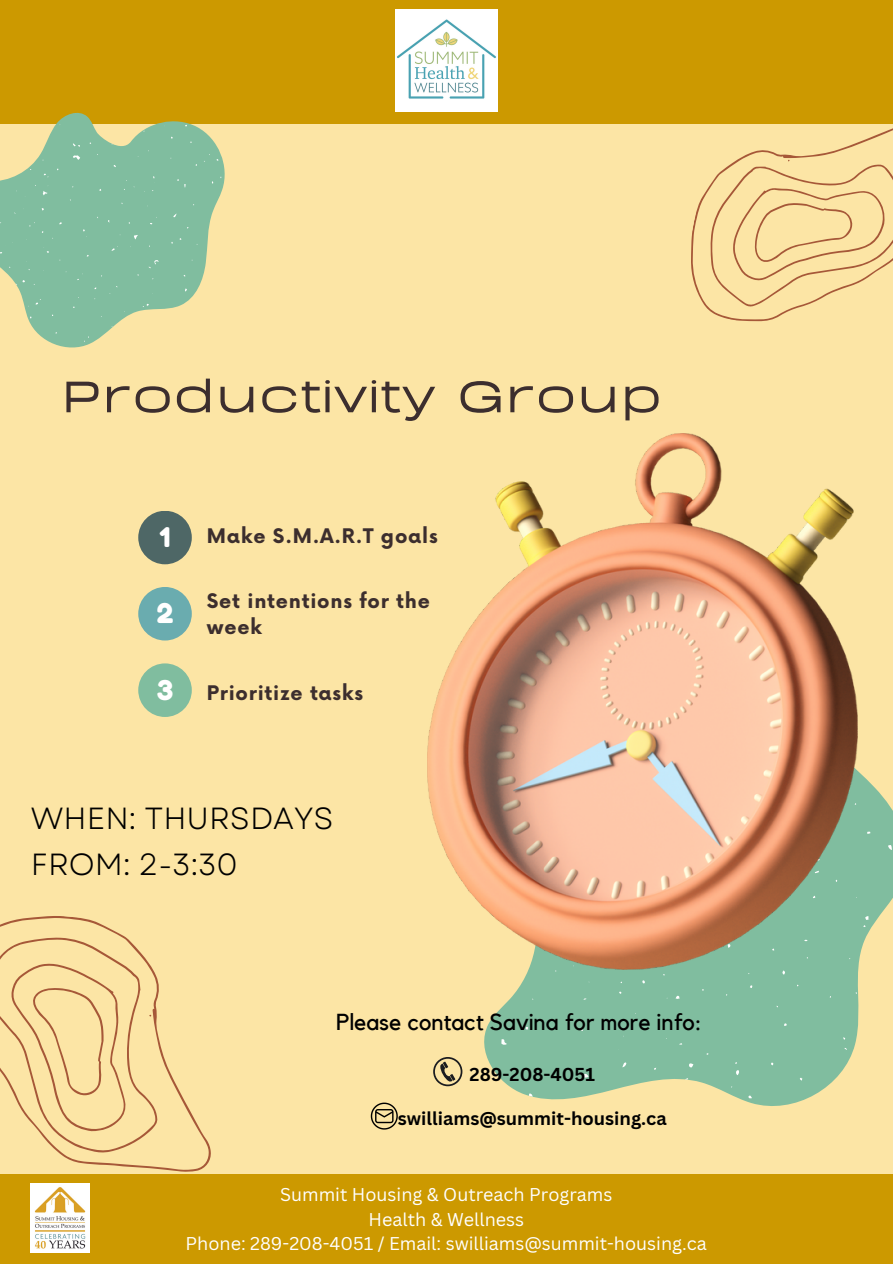
<style>
.page{position:relative;width:893px;height:1264px;background:#fff}
.page>*{position:absolute;margin:0;border:0;box-sizing:border-box;transform-origin:0 0}
.t1{font:700 51px "BD Sans";color:#3c2e2e}
.t2{font:30.6px/46.3px "Garet";color:#000}
.t3{font:27.15px "Fredoka One";color:#fff}
.t4{font:23.1px "Kollektif";color:#000}
.t5{font:700 19.65px/26.5px "Now";letter-spacing:.04em;color:#3c2e2e}
.t6{font:700 18.15px "Canva Sans";color:#000}
.t7{font:18px "Canva Sans";color:#fff}
</style>
<div class="page">
<div style="left:0;top:0;width:892px;height:1263px;background:#fce5a5"></div>
<div style="left:0;top:0;width:892px;height:124px;background:#c90"></div>
<div style="left:0;top:1174px;width:892px;height:89px;background:#c90"></div>
<img style="left:396px;top:10px;width:101px;height:101px">
<img style="left:31px;top:1183px;width:58px;height:68px">
<svg style="left:370px;top:706px;width:522px;height:424px"></svg>
<svg style="left:641px;top:979px;width:4px;height:4px"></svg>
<svg style="left:528px;top:1092px;width:4px;height:5px"></svg>
<svg style="left:887px;top:844px;width:5px;height:6px"></svg>
<svg style="left:621px;top:1062px;width:6px;height:5px"></svg>
<svg style="left:688px;top:1062px;width:6px;height:6px"></svg>
<svg style="left:799px;top:1077px;width:3px;height:4px"></svg>
<svg style="left:618px;top:991px;width:4px;height:3px"></svg>
<svg style="left:674px;top:995px;width:6px;height:4px"></svg>
<svg style="left:781px;top:970px;width:4px;height:4px"></svg>
<svg style="left:582px;top:1072px;width:6px;height:6px"></svg>
<svg style="left:734px;top:1062px;width:6px;height:13px"></svg>
<svg style="left:747px;top:1094px;width:5px;height:5px"></svg>
<svg style="left:783px;top:1022px;width:4px;height:4px"></svg>
<svg style="left:863px;top:915px;width:6px;height:12px"></svg>
<svg style="left:684px;top:1077px;width:4px;height:3px"></svg>
<svg style="left:500px;top:1038px;width:7px;height:8px"></svg>
<img style="left:427px;top:433px;width:430px;height:536px">
<svg style="left:0;top:112px;width:225px;height:236px;fill:#80bd9f"></svg>
<svg style="left:72px;top:113px;width:4px;height:7px"></svg>
<svg style="left:41px;top:207px;width:3px;height:4px"></svg>
<svg style="left:149px;top:217px;width:8px;height:8px"></svg>
<svg style="left:184px;top:288px;width:3px;height:4px"></svg>
<svg style="left:72px;top:153px;width:9px;height:8px"></svg>
<svg style="left:152px;top:176px;width:3px;height:7px"></svg>
<svg style="left:35px;top:299px;width:6px;height:6px"></svg>
<svg style="left:133px;top:233px;width:5px;height:6px"></svg>
<svg style="left:35px;top:185px;width:14px;height:12px"></svg>
<svg style="left:59px;top:221px;width:3px;height:4px"></svg>
<svg style="left:43px;top:173px;width:5px;height:4px"></svg>
<svg style="left:143px;top:304px;width:6px;height:3px"></svg>
<svg style="left:72px;top:143px;width:8px;height:4px"></svg>
<svg style="left:84px;top:336px;width:5px;height:6px"></svg>
<svg style="left:29px;top:222px;width:6px;height:5px"></svg>
<svg style="left:44px;top:247px;width:5px;height:6px"></svg>
<svg style="left:15px;top:280px;width:10px;height:5px"></svg>
<svg style="left:177px;top:179px;width:10px;height:9px"></svg>
<svg style="left:173px;top:213px;width:4px;height:5px"></svg>
<svg style="left:111px;top:246px;width:7px;height:6px"></svg>
<svg style="left:82px;top:229px;width:5px;height:8px"></svg>
<svg style="left:77px;top:273px;width:6px;height:7px"></svg>
<svg style="left:148px;top:259px;width:11px;height:9px"></svg>
<svg style="left:0;top:916px;width:211px;height:256px"></svg>
<svg style="left:691px;top:128px;width:201px;height:194px"></svg>
<div style="left:138px;top:511px;width:54px;height:53px;background:#4e6766;border-radius:50%"></div>
<div style="left:138px;top:587px;width:54px;height:53px;background:#6aacaf;border-radius:50%"></div>
<div style="left:138px;top:663px;width:54px;height:54px;background:#80bd9f;border-radius:50%"></div>
<svg style="left:371px;top:1102px;width:27px;height:27px"></svg>
<svg style="left:433px;top:1056px;width:29px;height:30px"></svg>
<h1 class="t1" style="left:60px;top:359px;width:603px">Productivity Group</h1>
<p class="t3" style="left:159px;top:520px;width:13px">1</p>
<p class="t3" style="left:157px;top:596px;width:18px">2</p>
<p class="t3" style="left:157px;top:673px;width:18px">3</p>
<p class="t5" style="left:207px;top:523px;width:232px">Make S.M.A.R.T goals</p>
<p class="t5" style="left:207px;top:588px;width:224px">Set intentions for the week</p>
<h4 class="t5" style="left:207px;top:680px;width:158px">Prioritize tasks</h4>
<h4 class="t2" style="left:31px;top:795px;width:304px">WHEN: THURSDAYS<br>FROM: 2-3:30</h4>
<p class="t4" style="left:336px;top:1011px;width:367px">Please contact Savina for more info:</p>
<h4 class="t6" style="left:469px;top:1061px;width:127px">289-208-4051</h4>
<h4 class="t6" style="left:398px;top:1105px;width:270px">swilliams@summit-housing.ca</h4>
<p class="t7" style="left:280px;top:1181px;width:333px">Summit Housing &amp; Outreach Programs</p>
<h4 class="t7" style="left:368px;top:1206px;width:157px">Health &amp; Wellness</h4>
<h2 class="t7" style="left:185px;top:1230px;width:523px">Phone: 289-208-4051 / Email: swilliams@summit-housing.ca</h2>
</div>
